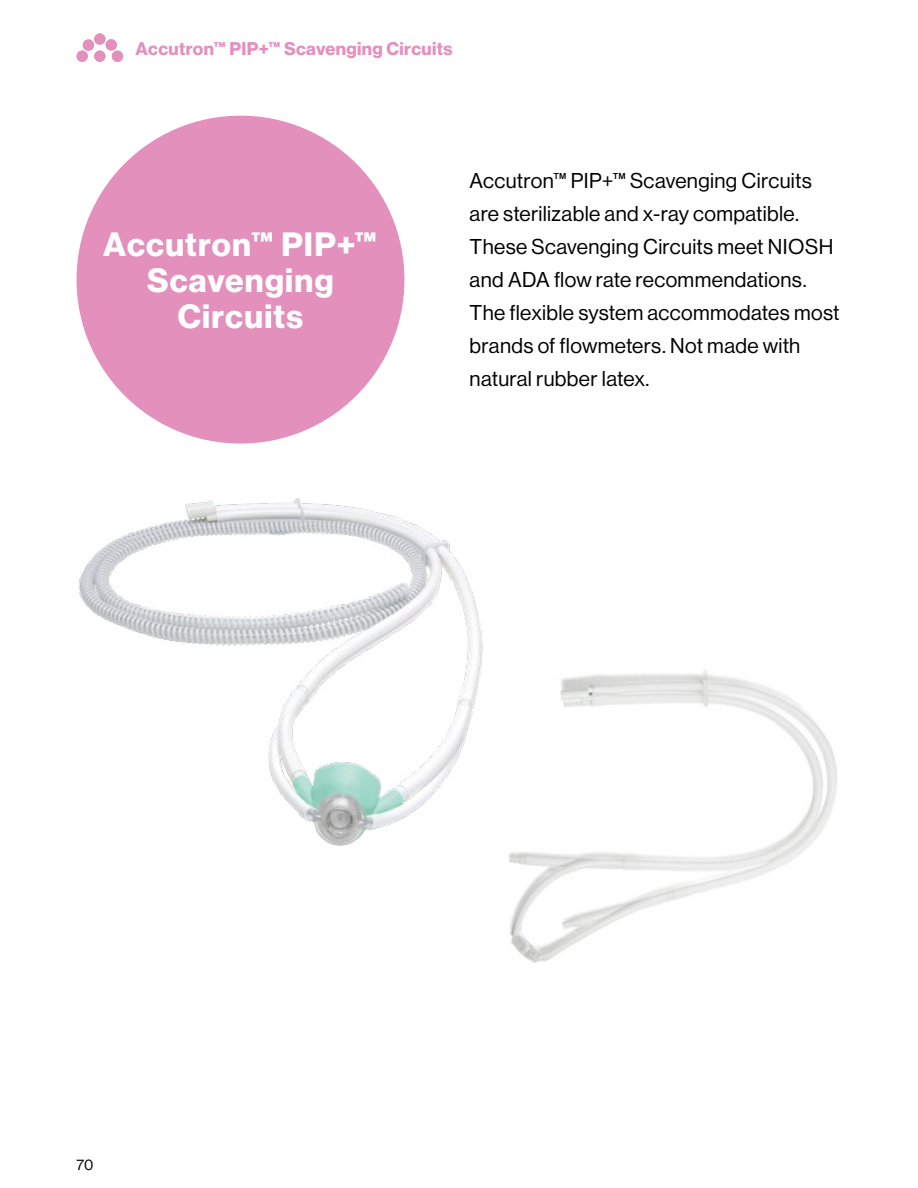
<style>
.page{position:relative;width:918px;height:1188px;background:#fff}
.page>*{position:absolute;margin:0;border:0;box-sizing:border-box;transform-origin:0 0}
.t1{font:33px/36px "N Haas Grotesk DS Pro 75 Bd";letter-spacing:.04em;color:#fff;text-align:center}
.t2{font:21px/33px "N Haas Grotesk DS Pro 55 Rg";letter-spacing:.015em;color:#000}
.t3{font:18px "N Haas Grotesk DS Pro 75 Bd";letter-spacing:.02em;color:#e390bd}
.t4{font:15px "N Haas Grotesk DS Pro 55 Rg";color:#000}
</style>
<div class="page">
<div style="left:77px;top:116px;width:327px;height:328px;background:#e390bd;border-radius:50%"></div>
<img style="left:78px;top:498px;width:405px;height:348px">
<img style="left:509px;top:670px;width:328px;height:293px">
<svg style="left:77px;top:36px;width:46px;height:26px"></svg>
<div style="left:76px;top:51px;width:12px;height:11px;background:#e390bd;border-radius:50%"></div>
<div style="left:106px;top:39px;width:11px;height:12px;background:#e390bd;border-radius:50%"></div>
<div style="left:112px;top:51px;width:11px;height:11px;background:#e390bd;border-radius:50%"></div>
<div style="left:83px;top:39px;width:11px;height:12px;background:#e390bd;border-radius:50%"></div>
<div style="left:94px;top:51px;width:12px;height:11px;background:#e390bd;border-radius:50%"></div>
<div style="left:94px;top:33px;width:12px;height:12px;background:#e390bd;border-radius:50%"></div>
<p class="t3" style="left:136px;top:38px;width:318px">Accutron™ PIP+™ Scavenging Circuits</p>
<h1 class="t1" style="left:103px;top:227px;width:275px">Accutron™ PIP+™<br>Scavenging<br>Circuits</h1>
<p class="t2" style="left:470px;top:165px;width:371px">Accutron™ PIP+™ Scavenging Circuits are sterilizable and x-ray compatible.<br>These Scavenging Circuits meet NIOSH and ADA flow rate recommendations.<br>The flexible system accommodates most brands of flowmeters. Not made with natural rubber latex.</p>
<p class="t4" style="left:77px;top:1156px;width:18px">70</p>
</div>
